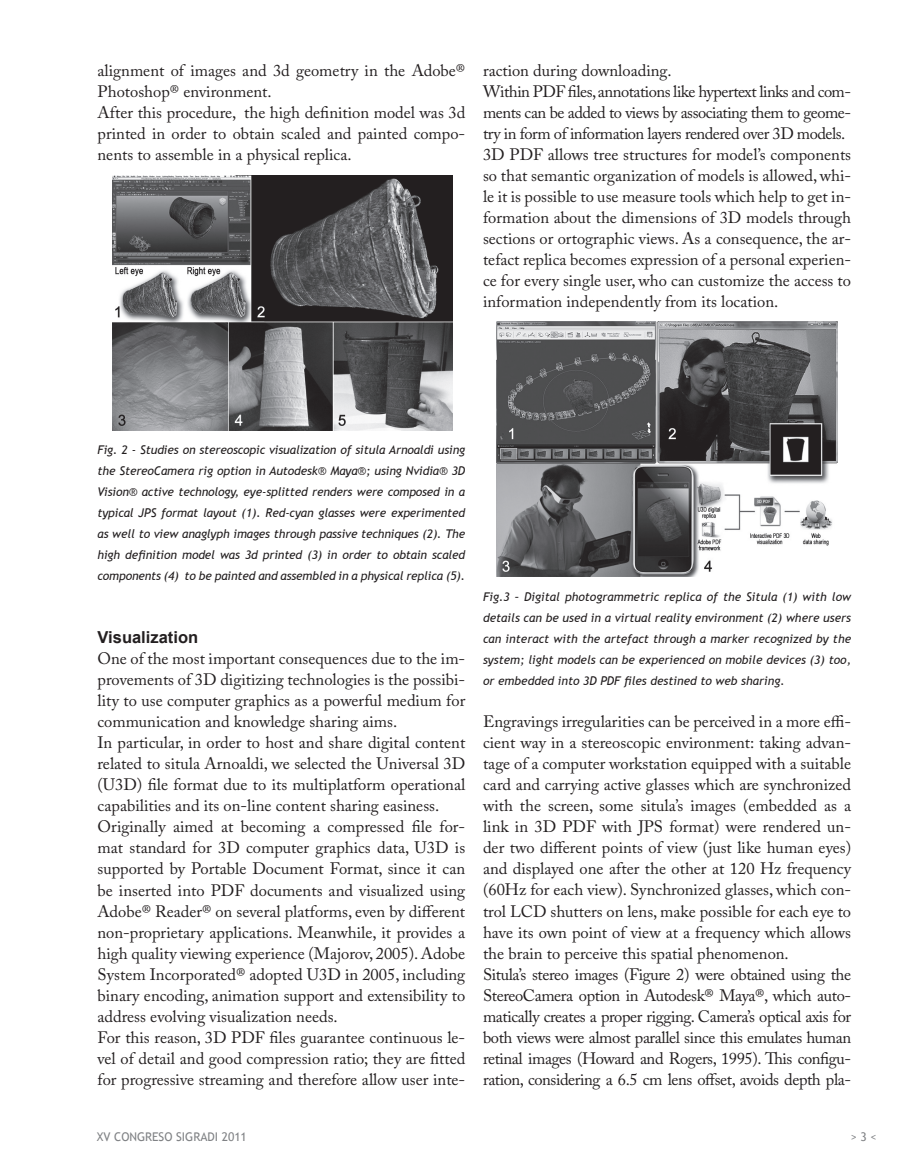
<style>
.page{position:relative;width:915px;height:1170px;background:#fff}
.page>*{position:absolute;margin:0;border:0;box-sizing:border-box;transform-origin:0 0}
.t1{font:16.5px/21px "Adobe Caslon Pro";color:#231f20}
.t2{font:700 16.5px "Arial";color:#231f20}
.t3{font:italic 12px/21px "Trebuchet MS";letter-spacing:-.005em;color:#231f20;text-align:justify}
.t4{font:12px "Trebuchet MS";color:#808285}
</style>
<div class="page">
<img style="left:112px;top:175px;width:340px;height:256px">
<img style="left:496px;top:321px;width:341px;height:256px">
<p class="t1" style="left:97px;top:60px;width:369px">alignment of images and 3d geometry in the Adobe® Photoshop® environment.<br>After this procedure, the high definition model was 3d printed in order to obtain scaled and painted compo&shy;nents to assemble in a physical replica.</p>
<p class="t1" style="left:483px;top:60px;width:369px">raction during downloading.<br>Within PDF files, annotations like hypertext links and com&shy;ments can be added to views by associating them to geome&shy;try in form of information layers rendered over 3D models.<br>3D PDF allows tree structures for model’s components so that semantic organization of models is allowed, whi&shy;le it is possible to use measure tools which help to get in&shy;formation about the dimensions of 3D models through sections or ortographic views. As a consequence, the ar&shy;tefact replica becomes expression of a personal experien&shy;ce for every single user, who can customize the access to information independently from its location.</p>
<p class="t3" style="left:97px;top:439px;width:369px">Fig. 2 - Studies on stereoscopic visualization of situla Arnoaldi using the StereoCamera rig option in Autodesk® Maya®; using Nvidia® 3D Vision® active technology, eye-splitted renders were composed in a typical JPS format layout (1). Red-cyan glasses were experimented as well to view anaglyph images through passive techniques (2). The high definition model was 3d printed (3) in order to obtain scaled components (4) to be painted and assembled in a physical replica (5).</p>
<p class="t2" style="left:97px;top:626px;width:102px">Visualization</p>
<p class="t1" style="left:97px;top:648px;width:369px">One of the most important consequences due to the im&shy;provements of 3D digitizing technologies is the possibi&shy;lity to use computer graphics as a powerful medium for communication and knowledge sharing aims.<br>In particular, in order to host and share digital content related to situla Arnoaldi, we selected the Universal 3D (U3D) file format due to its multiplatform operational capabilities and its on-line content sharing easiness.<br>Originally aimed at becoming a compressed file for&shy;mat standard for 3D computer graphics data, U3D is supported by Portable Document Format, since it can be inserted into PDF documents and visualized using Adobe® Reader® on several platforms, even by different non-proprietary applications. Meanwhile, it provides a high quality viewing experience (Majorov, 2005). Adobe System Incorporated® adopted U3D in 2005, including binary encoding, animation support and extensibility to address evolving visualization needs.<br>For this reason, 3D PDF files guarantee continuous le&shy;vel of detail and good compression ratio; they are fitted for progressive streaming and therefore allow user inte-</p>
<p class="t3" style="left:483px;top:586px;width:369px">Fig.3 – Digital photogrammetric replica of the Situla (1) with low details can be used in a virtual reality environment (2) where users can interact with the artefact through a marker recognized by the system; light models can be experienced on mobile devices (3) too, or embedded into 3D PDF files destined to web sharing.</p>
<p class="t1" style="left:483px;top:711px;width:369px">Engravings irregularities can be perceived in a more effi&shy;cient way in a stereoscopic environment: taking advan&shy;tage of a computer workstation equipped with a suitable card and carrying active glasses which are synchronized with the screen, some situla’s images (embedded as a link in 3D PDF with JPS format) were rendered un&shy;der two different points of view (just like human eyes) and displayed one after the other at 120 Hz frequency (60Hz for each view). Synchronized glasses, which con&shy;trol LCD shutters on lens, make possible for each eye to have its own point of view at a frequency which allows the brain to perceive this spatial phenomenon.<br>Situla’s stereo images (Figure 2) were obtained using the StereoCamera option in Autodesk® Maya®, which auto&shy;matically creates a proper rigging. Camera’s optical axis for both views were almost parallel since this emulates human retinal images (Howard and Rogers, 1995). This configu&shy;ration, considering a 6.5 cm lens offset, avoids depth pla-</p>
<p class="t4" style="left:97px;top:1129px;width:152px">XV CONGRESO SIGRADI 2011</p>
<p class="t4" style="left:850px;top:1129px;width:28px">&gt; 3 &lt;</p>
</div>
